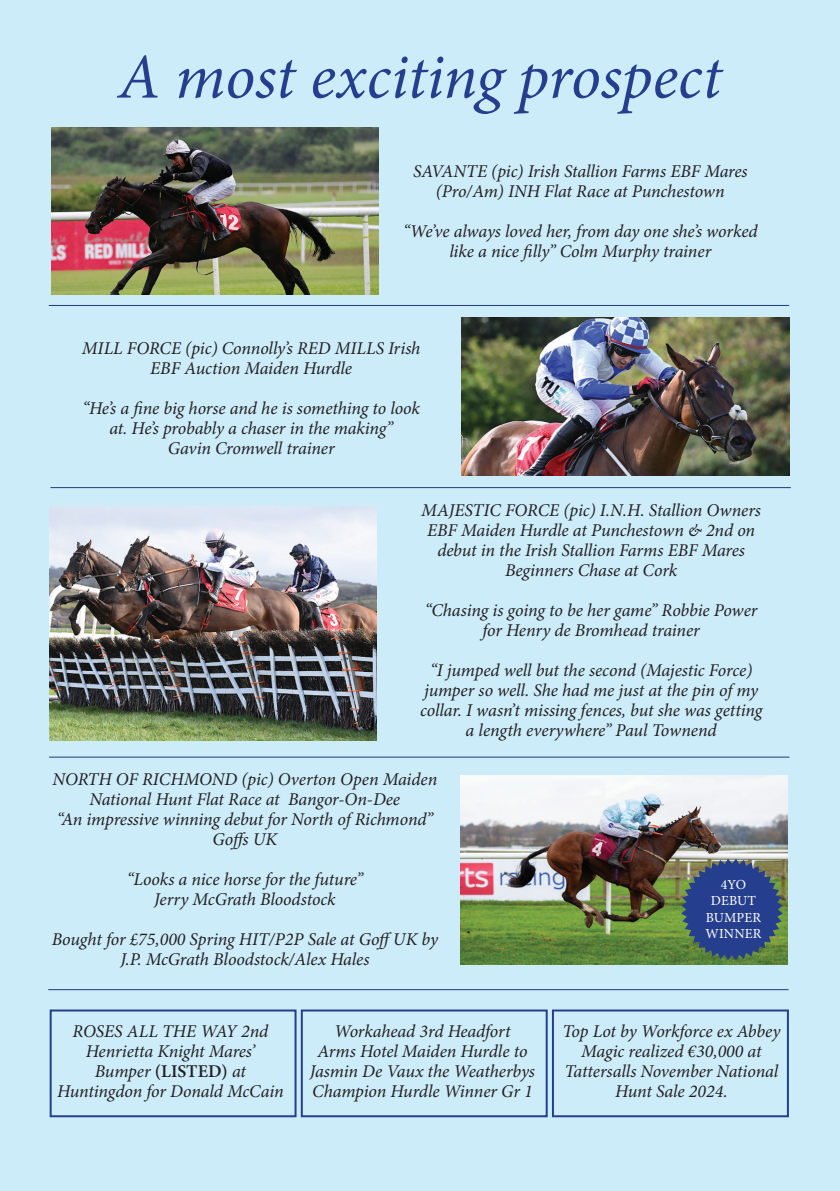
<style>
.page{position:relative;width:840px;height:1191px;background:#fff}
.page>*{position:absolute;margin:0;border:0;box-sizing:border-box;transform-origin:0 0}
.t1{font:italic 64px "Minion Pro";letter-spacing:-.005em;color:#253f8e}
.t2{font:italic 18px/20px "Minion Pro";letter-spacing:-.01em;color:#231f20;text-align:center}
.t3{font:13.8px/16.6px "Minion Pro";letter-spacing:.01em;color:#fff;text-align:center}
.s1{font-weight:600;font-style:normal}
</style>
<div class="page">
<div style="left:0;top:0;width:839px;height:1191px;background:#ccecfa"></div>
<img style="left:51px;top:127px;width:327px;height:168px">
<img style="left:461px;top:317px;width:327px;height:158px">
<img style="left:50px;top:507px;width:326px;height:233px">
<img style="left:460px;top:775px;width:327px;height:189px">
<hr style="left:49px;top:305px;width:739px;height:1px;background:#203a79">
<hr style="left:50px;top:487px;width:740px;height:1px;background:#203a79">
<hr style="left:49px;top:756px;width:740px;height:1px;background:#203a79">
<svg style="left:680px;top:858px;width:102px;height:102px;background:#3d567b"></svg>
<hr style="left:48px;top:989px;width:740px;height:1px;background:#203a79">
<div style="left:50px;top:1009px;width:246px;height:108px;border:2px solid #253f8e"></div>
<div style="left:300px;top:1009px;width:247px;height:108px;border:2px solid #253f8e"></div>
<div style="left:551px;top:1009px;width:237px;height:108px;border:2px solid #253f8e"></div>
<h1 class="t1" style="left:118px;top:33px;width:605px">A most exciting prospect</h1>
<p class="t2" style="left:413px;top:161px;width:336px">SAVANTE (pic) Irish Stallion Farms EBF Mares (Pro/Am) INH Flat Race at Punchestown</p>
<p class="t2" style="left:403px;top:221px;width:356px">“We’ve always loved her, from day one she’s worked like a nice filly” Colm Murphy trainer</p>
<p class="t2" style="left:82px;top:338px;width:340px">MILL FORCE (pic) Connolly’s RED MILLS Irish<br>EBF Auction Maiden Hurdle</p>
<p class="t2" style="left:82px;top:398px;width:339px">“He’s a fine big horse and he is something to look at. He’s probably a chaser in the making”<br>Gavin Cromwell trainer</p>
<p class="t2" style="left:421px;top:500px;width:341px">MAJESTIC FORCE (pic) I.N.H. Stallion Owners EBF Maiden Hurdle at Punchestown &amp; 2nd on debut in the Irish Stallion Farms EBF Mares Beginners Chase at Cork</p>
<p class="t2" style="left:424px;top:600px;width:334px">“Chasing is going to be her game” Robbie Power for Henry de Bromhead trainer</p>
<p class="t2" style="left:420px;top:660px;width:343px">“I jumped well but the second (Majestic Force) jumper so well. She had me just at the pin of my collar. I wasn’t missing fences, but she was getting a length everywhere” Paul Townend</p>
<p class="t2" style="left:52px;top:769px;width:386px">NORTH OF RICHMOND (pic) Overton Open Maiden National Hunt Flat Race at Bangor-On-Dee<br>“An impressive winning debut for North of Richmond” Goffs UK</p>
<p class="t2" style="left:127px;top:869px;width:237px">“Looks a nice horse for the future”<br>Jerry McGrath Bloodstock</p>
<p class="t2" style="left:52px;top:929px;width:387px">Bought for £75,000 Spring HIT/P2P Sale at GoffUK by<br>J.P. McGrath Bloodstock/Alex Hales</p>
<p class="t3" style="left:705px;top:876px;width:57px">4YO<br>DEBUT<br>BUMPER<br>WINNER</p>
<p class="t2" style="left:57px;top:1021px;width:228px">ROSES ALL THE WAY 2nd<br>Henrietta Knight Mares’<br>Bumper <span class="s1">(LISTED)</span> at<br>Huntingdon for Donald McCain</p>
<p class="t2" style="left:310px;top:1021px;width:226px">Workahead 3rd Headfort<br>Arms Hotel Maiden Hurdle to<br>Jasmin De Vaux the Weatherbys<br>Champion Hurdle Winner Gr 1</p>
<p class="t2" style="left:562px;top:1020px;width:219px">Top Lot by Workforce ex Abbey<br>Magic realized €30,000 at<br>Tattersalls November National<br>Hunt Sale 2024.</p>
</div>
